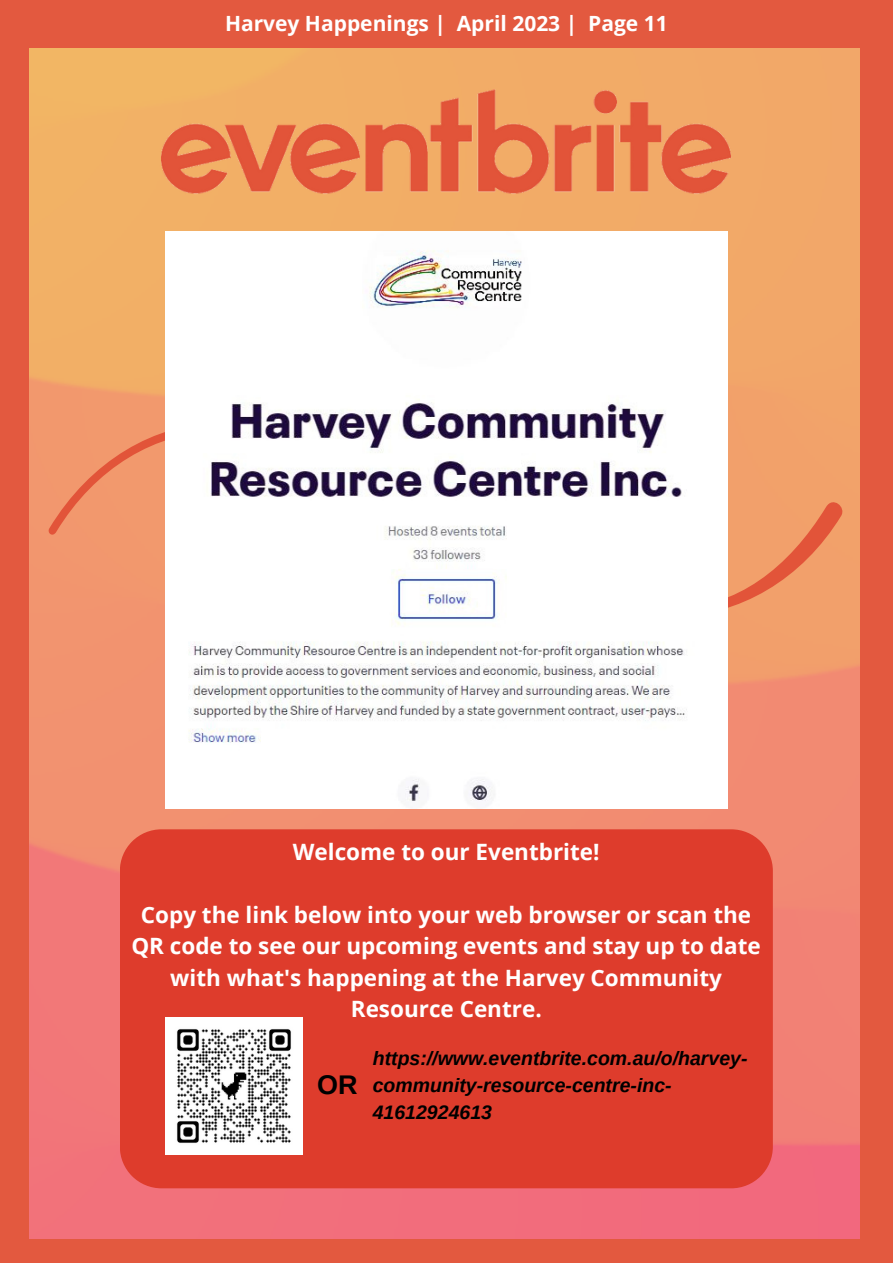
<style>
.page{position:relative;width:893px;height:1264px;background:#fff}
.page>*{position:absolute;margin:0;border:0;box-sizing:border-box;transform-origin:0 0}
.t1{font:700 27px "Arimo";color:#000}
.t2{font:700 22.5px/31.5px "Open Sans";color:#fff;text-align:center}
.t3{font:700 21px "Open Sans";color:#fff}
.t4{font:italic 700 19.5px/27px "Arimo";color:#000}
</style>
<div class="page">
<div style="left:0;top:0;width:892px;height:1262px;background:#e3593f"></div>
<img style="left:29px;top:49px;width:830px;height:1189px">
<svg style="left:47px;top:423px;width:799px;height:193px;fill:#f2996b"></svg>
<img style="left:165px;top:340px;width:562px;height:468px">
<img style="left:67px;top:48px;width:758px;height:292px">
<div style="left:120px;top:829px;width:652px;height:359px;background:#de3c2c"></div>
<img style="left:165px;top:1017px;width:137px;height:137px">
<p class="t3" style="left:225px;top:9px;width:444px">Harvey Happenings | April 2023 | Page 11</p>
<p class="t2" style="left:293px;top:835px;width:308px">Welcome to our Eventbrite!</p>
<p class="t2" style="left:131px;top:898px;width:631px">Copy the link below into your web browser or scan the QR code to see our upcoming events and stay up to date with what's happening at the Harvey Community Resource Centre.</p>
<p class="t1" style="left:317px;top:1069px;width:42px">OR</p>
<p class="t4" style="left:373px;top:1045px;width:376px">https://www.eventbrite.com.au/o/harvey&shy;community-resource-centre-inc-<br>41612924613</p>
</div>
